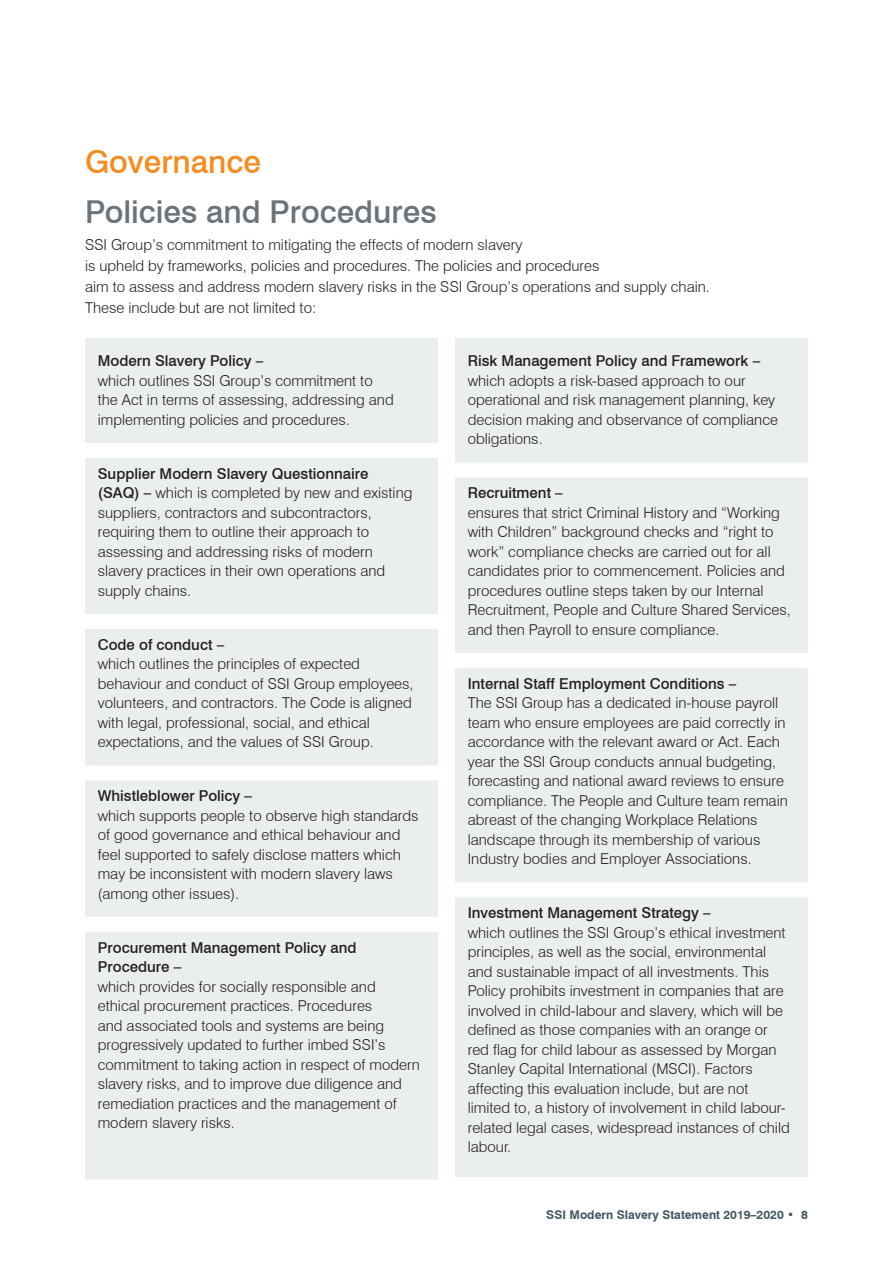
<style>
.page{position:relative;width:893px;height:1263px;background:#fff}
.page>*{position:absolute;margin:0;border:0;box-sizing:border-box;transform-origin:0 0}
.t1{font:500 31.5px "Swiss 721 BT";color:#697379}
.H1-orange{font:500 31.5px "Swiss 721 BT";color:#f68b1f}
.Body-1{font:300 15px/19.5px "Swiss 721 BT";color:#231f20}
.t2{font:700 12px "Swiss 721 BT";color:#435660}
.s1{font-weight:500}
</style>
<div class="page">
<div style="left:85px;top:338px;width:353px;height:841px;background:#ebeeef"></div>
<div style="left:85px;top:443px;width:353px;height:15px;background:#fff"></div>
<div style="left:85px;top:614px;width:353px;height:15px;background:#fff"></div>
<div style="left:85px;top:765px;width:353px;height:15px;background:#fff"></div>
<div style="left:85px;top:917px;width:353px;height:15px;background:#fff"></div>
<div style="left:455px;top:338px;width:353px;height:839px;background:#ebeeef"></div>
<div style="left:455px;top:462px;width:353px;height:15px;background:#fff"></div>
<div style="left:455px;top:653px;width:353px;height:15px;background:#fff"></div>
<div style="left:455px;top:882px;width:353px;height:15px;background:#fff"></div>
<p class="H1-orange" style="left:85px;top:142px;width:177px">Governance</p>
<h1 class="t1" style="left:85px;top:192px;width:353px">Policies and Procedures</h1>
<p class="Body-1" style="left:85px;top:234px;width:626px;line-height:21px">SSI Group’s commitment to mitigating the effects of modern slavery<br>is upheld by frameworks, policies and procedures. The policies and procedures<br>aim to assess and address modern slavery risks in the SSI Group’s operations and supply chain.<br>These include but are not limited to:</p>
<p class="Body-1" style="left:98px;top:351px;width:297px"><span class="s1">Modern Slavery Policy –<br></span>which outlines SSI Group’s commitment to the Act in terms of assessing, addressing and implementing policies and procedures.</p>
<p class="Body-1" style="left:98px;top:464px;width:316px"><span class="s1">Supplier Modern Slavery Questionnaire (SAQ) –</span> which is completed by new and existing suppliers, contractors and subcontractors, requiring them to outline their approach to assessing and addressing risks of modern slavery practices in their own operations and supply chains.</p>
<p class="Body-1" style="left:98px;top:635px;width:317px"><span class="s1">Code of conduct –<br></span>which outlines the principles of expected behaviour and conduct of SSI Group employees, volunteers, and contractors. The Code is aligned with legal, professional, social, and ethical expectations, and the values of SSI Group.</p>
<p class="Body-1" style="left:98px;top:786px;width:322px"><span class="s1">Whistleblower Policy –<br></span>which supports people to observe high standards of good governance and ethical behaviour and feel supported to safely disclose matters which may be inconsistent with modern slavery laws (among other issues).</p>
<p class="Body-1" style="left:98px;top:937px;width:324px"><span class="s1">Procurement Management Policy and Procedure –<br></span>which provides for socially responsible and ethical procurement practices. Procedures<br>and associated tools and systems are being progressively updated to further imbed SSI’s commitment to taking action in respect of modern slavery risks, and to improve due diligence and remediation practices and the management of modern slavery risks.</p>
<p class="Body-1" style="left:468px;top:351px;width:312px"><span class="s1">Risk Management Policy and Framework – </span>which adopts a risk-based approach to our operational and risk management planning, key decision making and observance of compliance obligations.</p>
<p class="Body-1" style="left:468px;top:483px;width:324px"><span class="s1">Recruitment –<br></span>ensures that strict Criminal History and “Working with Children” background checks and “right to work” compliance checks are carried out for all candidates prior to commencement. Policies and procedures outline steps taken by our Internal Recruitment, People and Culture Shared Services, and then Payroll to ensure compliance.</p>
<p class="Body-1" style="left:468px;top:674px;width:322px"><span class="s1">Internal Staff Employment Conditions –<br></span>The SSI Group has a dedicated in-house payroll team who ensure employees are paid correctly in accordance with the relevant award or Act. Each year the SSI Group conducts annual budgeting, forecasting and national award reviews to ensure compliance. The People and Culture team remain abreast of the changing Workplace Relations landscape through its membership of various Industry bodies and Employer Associations.</p>
<p class="Body-1" style="left:468px;top:903px;width:324px"><span class="s1">Investment Management Strategy –<br></span>which outlines the SSI Group’s ethical investment principles, as well as the social, environmental and sustainable impact of all investments. This Policy prohibits investment in companies that are involved in child-labour and slavery, which will be defined as those companies with an orange or red flag for child labour as assessed by Morgan Stanley Capital International (MSCI). Factors affecting this evaluation include, but are not limited to, a history of involvement in child labour&shy;related legal cases, widespread instances of child labour.</p>
<p class="t2" style="left:546px;top:1207px;width:263px">SSI Modern Slavery Statement 2019–2020 • 8</p>
</div>
